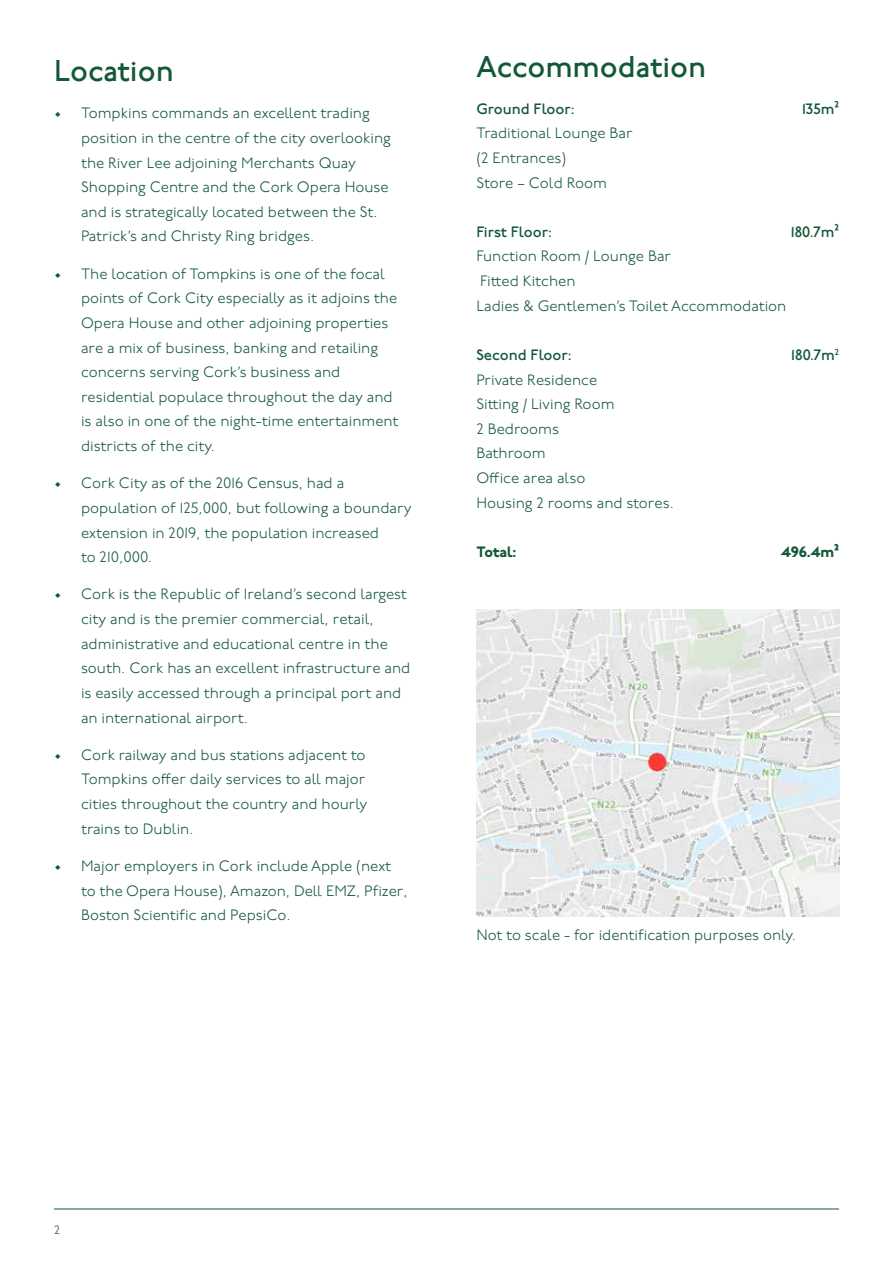
<style>
.page{position:relative;width:893px;height:1263px;background:#fff}
.page>*{position:absolute;margin:0;border:0;box-sizing:border-box;transform-origin:0 0}
.t1{font:500 30px "P22 Underground";color:#135838}
.t2{font:300 15px/24.6px "P22 Underground";color:#135838}
.t3{font:500 15px "P22 Underground";color:#135838}
.t4{font:800 15px "P22 Underground";color:#135838}
.t5{font:300 12px "P22 Underground";color:#135838}
</style>
<div class="page">
<hr style="left:54px;top:1208px;width:785px;height:1px;background:#135838">
<img style="left:476px;top:609px;width:363px;height:308px">
<h1 class="t1" style="left:54px;top:54px;width:121px">Location</h1>
<p class="t2" style="left:81px;top:102px;width:311px;text-indent:-27px">• Tompkins commands an excellent trading position in the centre of the city overlooking the River Lee adjoining Merchants Quay Shopping Centre and the Cork Opera House and is strategically located between the St.<br>Patrick’s and Christy Ring bridges.</p>
<p class="t2" style="left:81px;top:262px;width:319px;text-indent:-27px">• The location of Tompkins is one of the focal points of Cork City especially as it adjoins the Opera House and other adjoining properties are a mix of business, banking and retailing concerns serving Cork’s business and residential populace throughout the day and is also in one of the night-time entertainment districts of the city.</p>
<p class="t2" style="left:81px;top:471px;width:332px;text-indent:-27px">• Cork City as of the 2016 Census, had a population of 125,000, but following a boundary extension in 2019, the population increased<br>to 210,000.</p>
<p class="t2" style="left:81px;top:583px;width:331px;text-indent:-27px">• Cork is the Republic of Ireland’s second largest city and is the premier commercial, retail, administrative and educational centre in the south. Cork has an excellent infrastructure and is easily accessed through a principal port and an international airport.</p>
<p class="t2" style="left:81px;top:743px;width:288px;text-indent:-27px">• Cork railway and bus stations adjacent to Tompkins offer daily services to all major cities throughout the country and hourly trains to Dublin.</p>
<p class="t2" style="left:81px;top:854px;width:328px;text-indent:-27px">• Major employers in Cork include Apple (next to the Opera House), Amazon, Dell EMZ, Pfizer,<br>Boston Scientific and PepsiCo.</p>
<h1 class="t1" style="left:476px;top:50px;width:231px">Accommodation</h1>
<p class="t3" style="left:476px;top:100px;width:100px">Ground Floor:</p>
<p class="t3" style="left:802px;top:100px;width:39px">135m²</p>
<p class="t2" style="left:476px;top:122px;width:158px">Traditional Lounge Bar (2 Entrances)<br>Store – Cold Room</p>
<p class="t3" style="left:476px;top:223px;width:77px">First Floor:</p>
<p class="t3" style="left:791px;top:223px;width:50px">180.7m²</p>
<p class="t2" style="left:476px;top:245px;width:312px">Function Room / Lounge Bar<br>Fitted Kitchen<br>Ladies &amp; Gentlemen’s Toilet Accommodation</p>
<p class="t3" style="left:476px;top:346px;width:97px">Second Floor:</p>
<p class="t3" style="left:791px;top:346px;width:49px">180.7m<sup>2</sup></p>
<p class="t2" style="left:476px;top:368px;width:199px">Private Residence<br>Sitting / Living Room<br>2 Bedrooms<br>Bathroom<br>Office area also<br>Housing 2 rooms and stores.</p>
<p class="t4" style="left:476px;top:543px;width:42px">Total:</p>
<p class="t4" style="left:781px;top:543px;width:60px">496.4m²</p>
<p class="t2" style="left:476px;top:924px;width:321px">Not to scale - for identification purposes only.</p>
<p class="t5" style="left:54px;top:1223px;width:8px">2</p>
</div>
